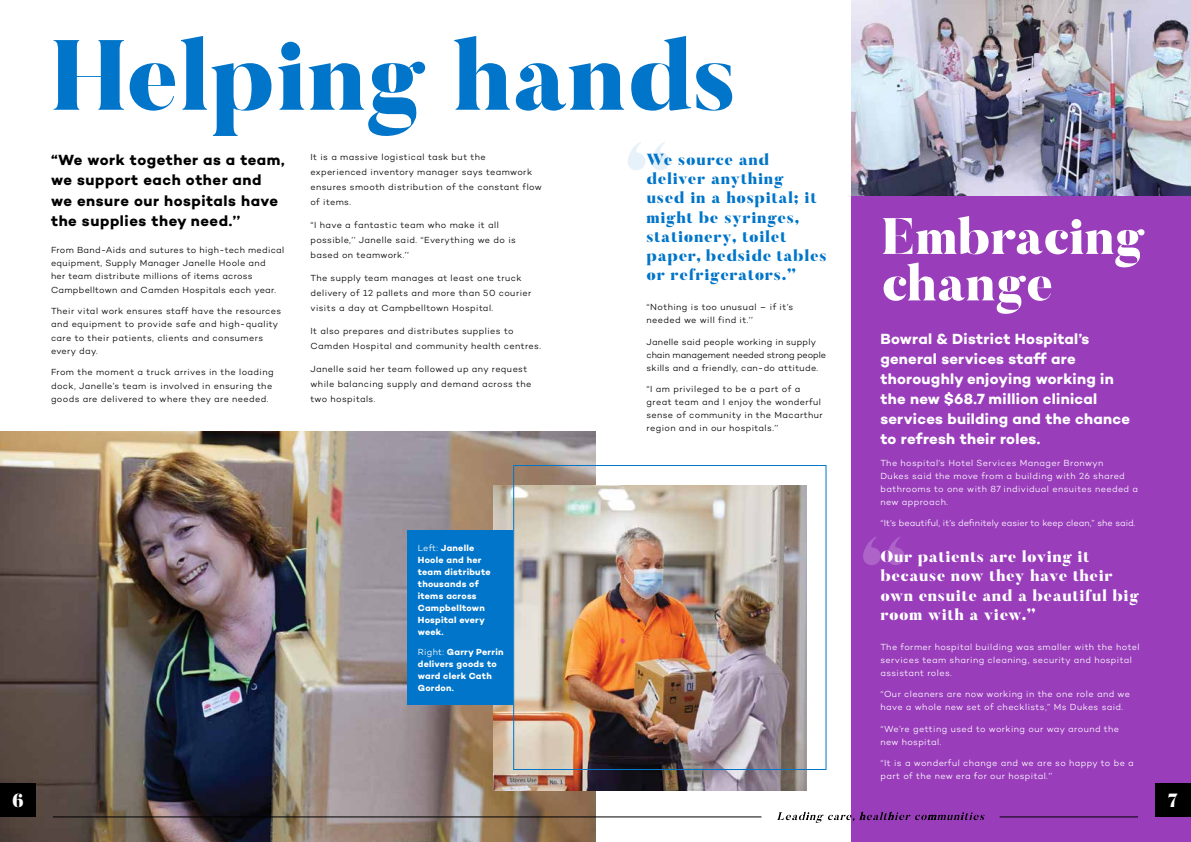
<style>
.page{position:relative;width:1191px;height:842px;background:#fff}
.page>*{position:absolute;margin:0;border:0;box-sizing:border-box;transform-origin:0 0}
.t1{font:900 98.9px "Butler";color:#0075c9}
.t2{font:900 50.8px/46.5px "Butler";letter-spacing:-.01em;color:#fff}
.t3{font:900 19px "Butler";color:#fff}
.t4{font:900 16px/19.2px "Butler";letter-spacing:.04em;color:#0075c9}
.t5{font:900 16px/19.2px "Butler";letter-spacing:.03em;color:#fff}
.t6{font:15px/20px "Campton Bold DEMO";letter-spacing:.015em;color:#fff}
.t7{font:15px/20.2px "Campton Bold DEMO";letter-spacing:.035em;color:#000}
.t8{font:9px/14.8px "Campton Light DEMO";letter-spacing:.04em;color:#000}
.t9{font:9px/13px "Campton Light DEMO";letter-spacing:.045em;color:#fff}
.t10{font:9px/12px "Campton Bold DEMO";letter-spacing:.025em;color:#fff}
.t11{font:9px "Campton Light DEMO";letter-spacing:.005em;color:#fff}
.s1{font-family:"Campton Light DEMO"}
</style>
<div class="page">
<svg style="left:628px;top:142px;width:41px;height:28px"></svg>
<img style="left:0;top:431px;width:595px;height:411px">
<div style="left:851px;top:0;width:340px;height:842px;background:#993dbb"></div>
<img style="left:851px;top:0;width:340px;height:195px">
<svg style="left:863px;top:537px;width:42px;height:28px"></svg>
<img style="left:493px;top:486px;width:313px;height:305px">
<div style="left:513px;top:465px;width:313px;height:305px;border:1px solid #0075c9"></div>
<div style="left:407px;top:530px;width:106px;height:175px;background:#0075c9"></div>
<div style="left:1155px;top:784px;width:36px;height:33px;background:#000"></div>
<div style="left:0;top:784px;width:36px;height:33px;background:#000"></div>
<hr style="left:53px;top:816px;width:708px;height:1px;background:#000">
<hr style="left:999px;top:816px;width:139px;height:1px;background:#000">
<svg style="left:777px;top:812px;width:207px;height:11px"></svg>
<h1 class="t1" style="left:51px;top:13px;width:687px">Helping hands</h1>
<h3 class="t7" style="left:51px;top:150px;width:235px">“We work together as a team, we support each other and we ensure our hospitals have the supplies they need.’’</h3>
<p class="t8" style="left:51px;top:244px;width:235px;line-height:13.2px">From Band-Aids and sutures to high-tech medical equipment, Supply Manager Janelle Hoole and<br>her team distribute millions of items across Campbelltown and Camden Hospitals each year.</p>
<p class="t8" style="left:51px;top:305px;width:232px;line-height:13.2px">Their vital work ensures staff have the resources and equipment to provide safe and high-quality care to their patients, clients and consumers every day.</p>
<p class="t8" style="left:51px;top:366px;width:224px;line-height:13.2px">From the moment a truck arrives in the loading dock, Janelle’s team is involved in ensuring the goods are delivered to where they are needed.</p>
<h3 class="t4" style="left:646px;top:150px;width:181px">We source and deliver anything<br>used in a hospital; it might be syringes, stationery, toilet paper, bedside tables or refrigerators.”</h3>
<p class="t8" style="left:646px;top:301px;width:148px;line-height:13px">“Nothing is too unusual – if it’s needed we will find it.’’</p>
<p class="t8" style="left:646px;top:335px;width:181px;line-height:13px">Janelle said people working in supply chain management needed strong people skills and a friendly, can-do attitude.</p>
<p class="t8" style="left:646px;top:383px;width:178px;line-height:13px">“I am privileged to be a part of a great team and I enjoy the wonderful sense of community in the Macarthur region and in our hospitals.’’</p>
<p class="t8" style="left:310px;top:150px;width:233px">It is a massive logistical task but the experienced inventory manager says teamwork ensures smooth distribution of the constant flow of items.</p>
<p class="t8" style="left:310px;top:218px;width:207px">“I have a fantastic team who make it all possible,’’ Janelle said. “Everything we do is based on teamwork.’’</p>
<p class="t8" style="left:310px;top:271px;width:222px">The supply team manages at least one truck delivery of 12 pallets and more than 50 courier visits a day at Campbelltown Hospital.</p>
<p class="t8" style="left:310px;top:324px;width:232px">It also prepares and distributes supplies to<br>Camden Hospital and community health centres.</p>
<p class="t8" style="left:310px;top:362px;width:222px">Janelle said her team followed up any request while balancing supply and demand across the two hospitals.</p>
<p class="t10" style="left:418px;top:542px;width:74px"><span class="s1">Left:</span> Janelle<br>Hoole and her team distribute thousands of items across<br>Campbelltown<br>Hospital every week.</p>
<p class="t10" style="left:418px;top:646px;width:87px"><span class="s1">Right:</span> Garry Perrin delivers goods to ward clerk Cath<br>Gordon.</p>
<h2 class="t2" style="left:881px;top:215px;width:265px">Embracing change</h2>
<h3 class="t6" style="left:880px;top:329px;width:251px">Bowral &amp; District Hospital’s general services staff are thoroughly enjoying working in the new $68.7 million clinical services building and the chance to refresh their roles.</h3>
<p class="t9" style="left:880px;top:456px;width:259px">The hospital’s Hotel Services Manager Bronwyn<br>Dukes said the move from a building with 26 shared bathrooms to one with 87 individual ensuites needed a new approach.</p>
<p class="t11" style="left:880px;top:518px;width:256px">“It’s beautiful, it’s definitely easier to keep clean,” she said.</p>
<h3 class="t5" style="left:880px;top:548px;width:260px">Our patients are loving it because now they have their own ensuite and a beautiful big room with a view.”</h3>
<p class="t9" style="left:880px;top:641px;width:260px">The former hospital building was smaller with the hotel services team sharing cleaning, security and hospital assistant roles.</p>
<p class="t9" style="left:880px;top:688px;width:251px">“Our cleaners are now working in the one role and we have a whole new set of checklists,” Ms Dukes said.</p>
<p class="t9" style="left:880px;top:722px;width:240px">“We’re getting used to working our way around the new hospital.</p>
<p class="t9" style="left:880px;top:757px;width:255px">“It is a wonderful change and we are so happy to be a part of the new era for our hospital.’’</p>
<h3 class="t3" style="left:12px;top:789px;width:13px">6</h3>
<h3 class="t3" style="left:1167px;top:789px;width:12px">7</h3>
</div>
